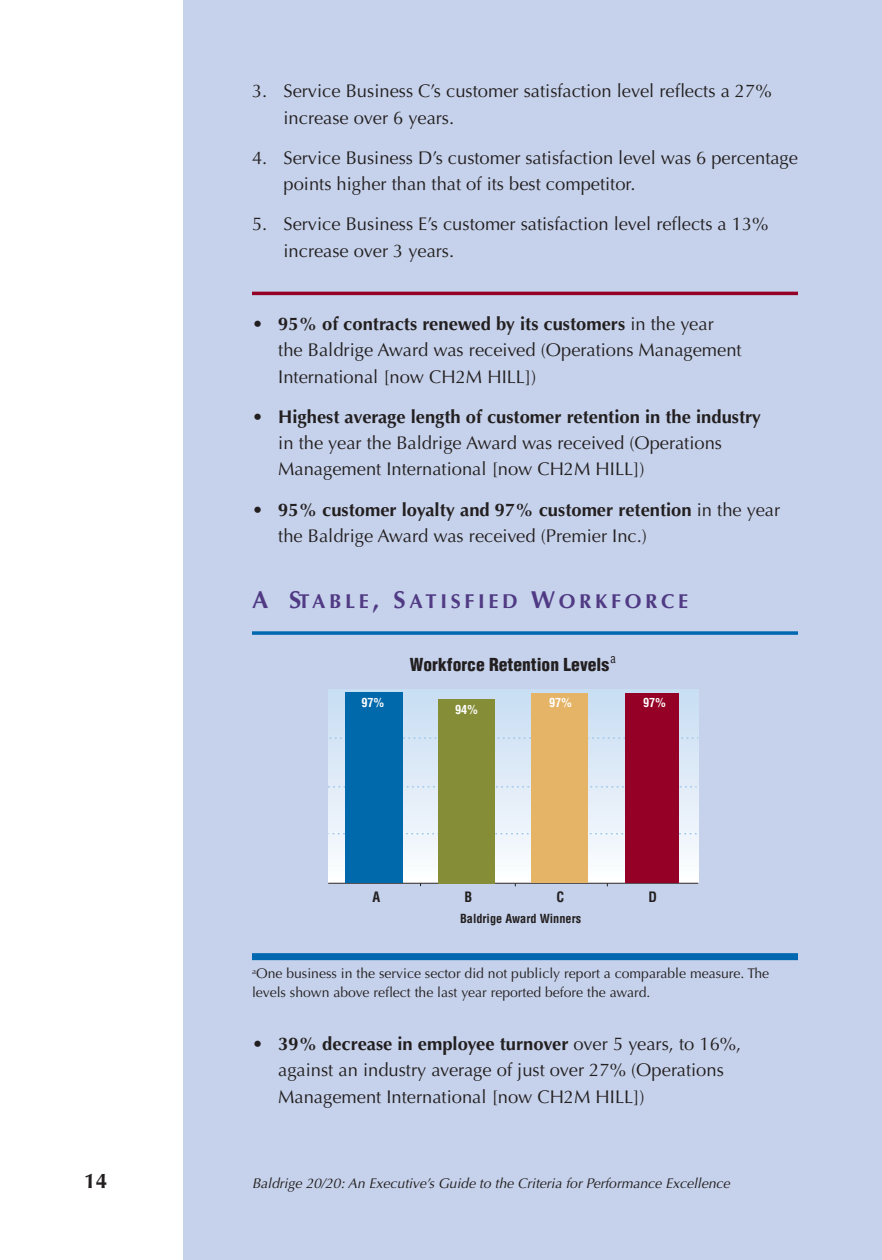
<style>
.page{position:relative;width:882px;height:1260px;background:#fff}
.page>*{position:absolute;margin:0;border:0;box-sizing:border-box;transform-origin:0 0}
.t1{font:700 21px "Optima";color:#231f20}
.t2{font:20.12px "Optima Bold SC820";letter-spacing:.185em;color:#503a84}
.t3{font:18.38px/26.2px "Optima";color:#231f20}
.t4{font:900 condensed 17.5px "Helvetica";color:#231f20}
.t5{font:14px/19.2px "Optima";color:#231f20}
.t6{font:italic 14px "Optima";color:#231f20}
.t7{font:700 condensed 14px "Helvetica";color:#231f20}
.t8{font:700 condensed 12.25px "Helvetica";color:#231f20}
.t9{font:700 condensed 12.25px "Helvetica";color:#fff}
.t10{font:condensed 12.25px "Helvetica";color:#231f20}
.s1{font-weight:700}
.s2{font-size:24.5px}
</style>
<div class="page">
<div style="left:184px;top:0;width:698px;height:1260px;background:#c6d2eb"></div>
<hr style="left:252px;top:292px;width:546px;height:3px;background:#950026">
<div style="left:252px;top:953px;width:546px;height:7px;background:#0067b1"></div>
<svg style="left:252px;top:631px;width:546px;height:4px;background:#1874b7"></svg>
<div style="left:329px;top:689px;width:369px;height:194px;background:linear-gradient(to bottom,#c7dcf1,#fcfcfc)"></div>
<svg style="left:330px;top:737px;width:368px;height:2px"></svg>
<svg style="left:328px;top:786px;width:369px;height:1px"></svg>
<svg style="left:329px;top:833px;width:368px;height:1px"></svg>
<hr style="left:328px;top:883px;width:370px;height:1px;background:#231f20">
<div style="left:438px;top:699px;width:56px;height:184px;background:#858d36"></div>
<div style="left:625px;top:693px;width:54px;height:190px;background:#950026"></div>
<div style="left:532px;top:693px;width:56px;height:190px;background:#e5b466"></div>
<div style="left:345px;top:693px;width:57px;height:190px;background:#0069ac"></div>
<p class="t3" style="left:283px;top:78px;width:490px;text-indent:-31px">3. Service Business C’s customer satisfaction level reflects a 27% increase over 6 years.</p>
<p class="t3" style="left:283px;top:145px;width:516px;text-indent:-31px">4. Service Business D’s customer satisfaction level was 6 percentage points higher than that of its best competitor.</p>
<p class="t3" style="left:283px;top:211px;width:487px;text-indent:-31px">5. Service Business E’s customer satisfaction level reflects a 13% increase over 3 years.</p>
<p class="t3" style="left:278px;top:311px;width:465px;text-indent:-26px">• <span class="s1">95% of contracts renewed by its customers</span> in the year the Baldrige Award was received (Operations Management<br>International [now CH2M HILL])</p>
<p class="t3" style="left:278px;top:404px;width:484px;text-indent:-26px">• <span class="s1">Highest average length of customer retention in the industry </span>in the year the Baldrige Award was received (Operations<br>Management International [now CH2M HILL])</p>
<p class="t3" style="left:278px;top:497px;width:503px;text-indent:-26px">• <span class="s1">95% customer loyalty and 97% customer retention</span> in the year the Baldrige Award was received (Premier Inc.)</p>
<h4 class="t2" style="left:252px;top:590px;width:438px"><span class="s2">A S</span>TABLE <span class="s2">, S</span>ATISFIED <span class="s2">W</span>ORKFORCE</h4>
<p class="t9" style="left:362px;top:695px;width:24px">97%</p>
<p class="t4" style="left:410px;top:654px;width:201px">Workforce Retention Levels</p>
<p class="t10" style="left:610px;top:651px;width:7px">a</p>
<p class="t9" style="left:455px;top:702px;width:24px">94%</p>
<p class="t9" style="left:549px;top:695px;width:24px">97%</p>
<p class="t9" style="left:643px;top:695px;width:24px">97%</p>
<p class="t7" style="left:372px;top:889px;width:9px">A</p>
<p class="t7" style="left:464px;top:889px;width:9px">B</p>
<p class="t7" style="left:556px;top:889px;width:9px">C</p>
<p class="t7" style="left:648px;top:889px;width:10px">D</p>
<p class="t8" style="left:460px;top:911px;width:123px">Baldrige Award Winners</p>
<p class="t5" style="left:252px;top:964px;width:519px"><sup>a</sup>One business in the service sector did not publicly report a comparable measure. The levels shown above reflect the last year reported before the award.</p>
<p class="t3" style="left:278px;top:1031px;width:465px;text-indent:-26px">• <span class="s1">39% decrease in employee turnover</span> over 5 years, to 16%, against an industry average of just over 27% (Operations<br>Management International [now CH2M HILL])</p>
<p class="t1" style="left:84px;top:1168px;width:25px">14</p>
<p class="t6" style="left:252px;top:1175px;width:479px">Baldrige 20/20: An Executive’s Guide to the Criteria for Performance Excellence</p>
</div>
